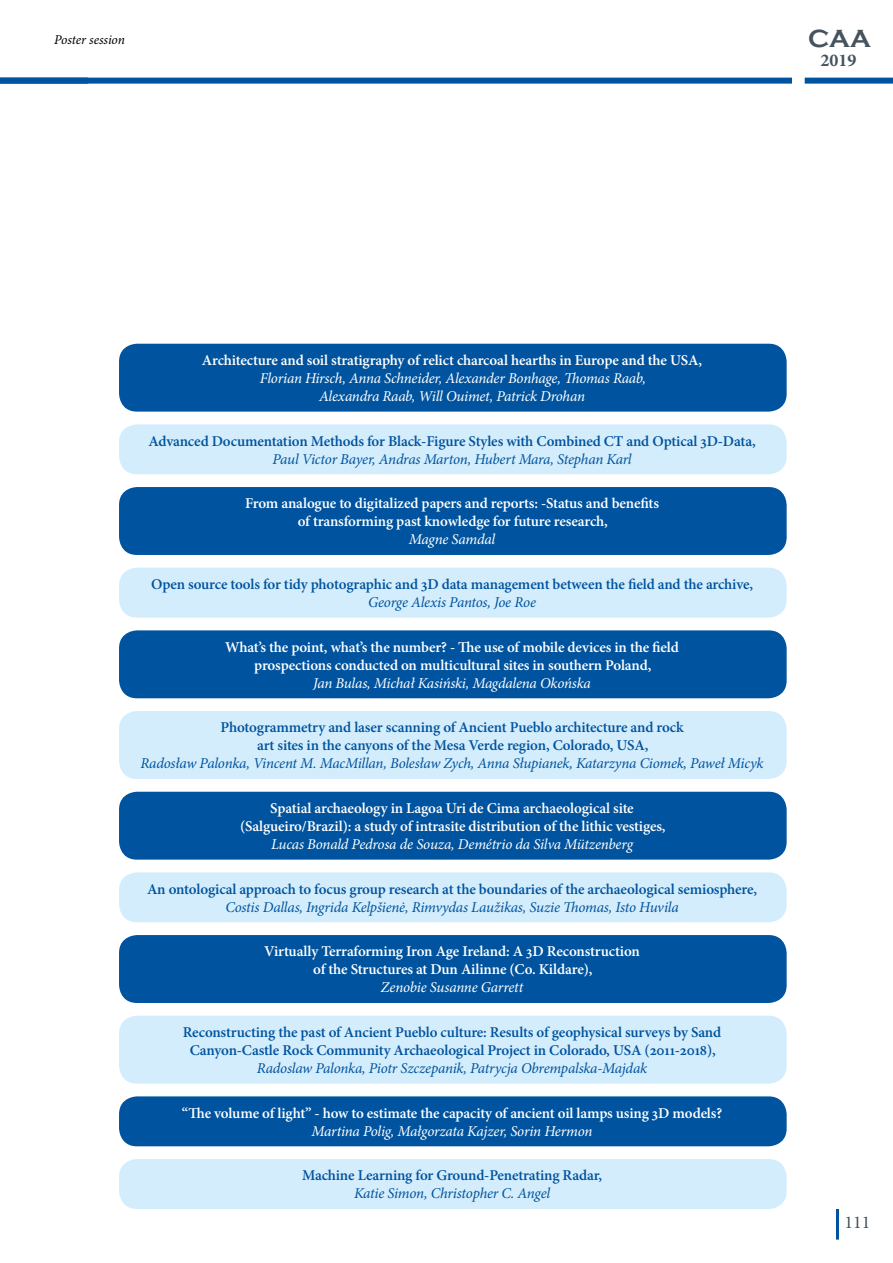
<style>
.page{position:relative;width:893px;height:1263px;background:#fff}
.page>*{position:absolute;margin:0;border:0;box-sizing:border-box;transform-origin:0 0}
.t1{font:700 25.5px "Copperplate Gothic";color:#44535e}
.t2{font:700 18px "Minion Pro";color:#44535e}
.t3{font:18px "Minion Pro";color:#44535e}
.t4{font:600 15px/18px "Minion Pro";letter-spacing:-.01em;color:#fff;text-align:center}
.t5{font:600 15px/18px "Minion Pro";letter-spacing:-.01em;color:#00539e;text-align:center}
.t6{font:italic 15px "Minion Pro";letter-spacing:-.015em;color:#00539e}
.t7{font:italic 15px/18px "Minion Pro";letter-spacing:-.015em;color:#fff;text-align:center}
.t8{font:italic 13.5px "Minion Pro";letter-spacing:-.01em;color:#000}
</style>
<div class="page">
<div style="left:0;top:78px;width:792px;height:6px;background:#00539e"></div>
<div style="left:805px;top:78px;width:88px;height:6px;background:#00539e"></div>
<hr style="left:836px;top:1209px;width:3px;height:30px;background:#00539e">
<div style="left:119px;top:344px;width:668px;height:68px;background:#00539e;border-radius:18px"></div>
<div style="left:119px;top:487px;width:668px;height:68px;background:#00539e;border-radius:18px"></div>
<div style="left:119px;top:424px;width:668px;height:50px;background:#d4edfc;border-radius:18px"></div>
<div style="left:119px;top:630px;width:668px;height:68px;background:#00539e;border-radius:18px"></div>
<div style="left:119px;top:568px;width:668px;height:50px;background:#d4edfc;border-radius:18px"></div>
<div style="left:119px;top:792px;width:668px;height:68px;background:#00539e;border-radius:18px"></div>
<div style="left:119px;top:711px;width:668px;height:68px;background:#d4edfc;border-radius:18px"></div>
<div style="left:119px;top:935px;width:668px;height:68px;background:#00539e;border-radius:18px"></div>
<div style="left:119px;top:872px;width:668px;height:50px;background:#d4edfc;border-radius:18px"></div>
<div style="left:119px;top:1096px;width:668px;height:50px;background:#00539e;border-radius:18px"></div>
<div style="left:119px;top:1016px;width:668px;height:68px;background:#d4edfc;border-radius:18px"></div>
<div style="left:119px;top:1159px;width:668px;height:50px;background:#d4edfc;border-radius:18px"></div>
<p class="t8" style="left:54px;top:31px;width:73px">Poster session</p>
<h1 class="t1" style="left:808px;top:24px;width:64px">CAA</h1>
<p class="t2" style="left:820px;top:48px;width:37px">2019</p>
<p class="t4" style="left:202px;top:351px;width:502px">Architecture and soil stratigraphy of relict charcoal hearths in Europe and the USA,</p>
<p class="t7" style="left:260px;top:369px;width:388px">Florian Hirsch, Anna Schneider, Alexander Bonhage, Thomas Raab,<br>Alexandra Raab, Will Ouimet, Patrick Drohan</p>
<p class="t5" style="left:148px;top:432px;width:609px">Advanced Documentation Methods for Black-Figure Styles with Combined CT and Optical 3D-Data,</p>
<p class="t6" style="left:272px;top:449px;width:361px">Paul Victor Bayer, Andras Marton, Hubert Mara, Stephan Karl</p>
<p class="t4" style="left:245px;top:495px;width:415px">From analogue to digitalized papers and reports: -Status and benefits of transforming past knowledge for future research,</p>
<p class="t7" style="left:409px;top:531px;width:88px">Magne Samdal</p>
<p class="t5" style="left:151px;top:575px;width:604px">Open source tools for tidy photographic and 3D data management between the field and the archive,</p>
<p class="t6" style="left:368px;top:592px;width:169px">George Alexis Pantos, Joe Roe</p>
<p class="t4" style="left:225px;top:638px;width:455px">What’s the point, what’s the number? - The use of mobile devices in the field prospections conducted on multicultural sites in southern Poland,</p>
<p class="t7" style="left:313px;top:674px;width:279px">Jan Bulas, Michał Kasiński, Magdalena Okońska</p>
<p class="t5" style="left:220px;top:718px;width:465px">Photogrammetry and laser scanning of Ancient Pueblo architecture and rock art sites in the canyons of the Mesa Verde region, Colorado, USA,</p>
<p class="t6" style="left:141px;top:753px;width:625px">Radosław Palonka, Vincent M. MacMillan, Bolesław Zych, Anna Słupianek, Katarzyna Ciomek, Paweł Micyk</p>
<p class="t4" style="left:240px;top:799px;width:427px">Spatial archaeology in Lagoa Uri de Cima archaeological site (Salgueiro/Brazil): a study of intrasite distribution of the lithic vestiges,</p>
<p class="t7" style="left:271px;top:835px;width:363px">Lucas Bonald Pedrosa de Souza, Demétrio da Silva Mützenberg</p>
<p class="t5" style="left:147px;top:880px;width:612px">An ontological approach to focus group research at the boundaries of the archaeological semiosphere,</p>
<p class="t6" style="left:225px;top:897px;width:455px">Costis Dallas, Ingrida Kelpšienė, Rimvydas Laužikas, Suzie Thomas, Isto Huvila</p>
<p class="t4" style="left:264px;top:942px;width:377px">Virtually Terraforming Iron Age Ireland: A 3D Reconstruction of the Structures at Dun Ailinne (Co. Kildare),</p>
<p class="t7" style="left:381px;top:979px;width:144px">Zenobie Susanne Garrett</p>
<p class="t5" style="left:183px;top:1023px;width:540px">Reconstructing the past of Ancient Pueblo culture: Results of geophysical surveys by Sand<br>Canyon-Castle Rock Community Archaeological Project in Colorado, USA (2011-2018),</p>
<p class="t6" style="left:257px;top:1058px;width:392px">Radoslaw Palonka, Piotr Szczepanik, Patrycja Obrempalska-Majdak</p>
<p class="t4" style="left:182px;top:1104px;width:542px">“The volume of light” - how to estimate the capacity of ancient oil lamps using 3D models?</p>
<p class="t7" style="left:312px;top:1122px;width:282px">Martina Polig, Małgorzata Kajzer, Sorin Hermon</p>
<p class="t5" style="left:302px;top:1166px;width:302px">Machine Learning for Ground-Penetrating Radar,</p>
<p class="t6" style="left:354px;top:1183px;width:198px">Katie Simon, Christopher C. Angel</p>
<p class="t3" style="left:844px;top:1210px;width:27px">111</p>
</div>
